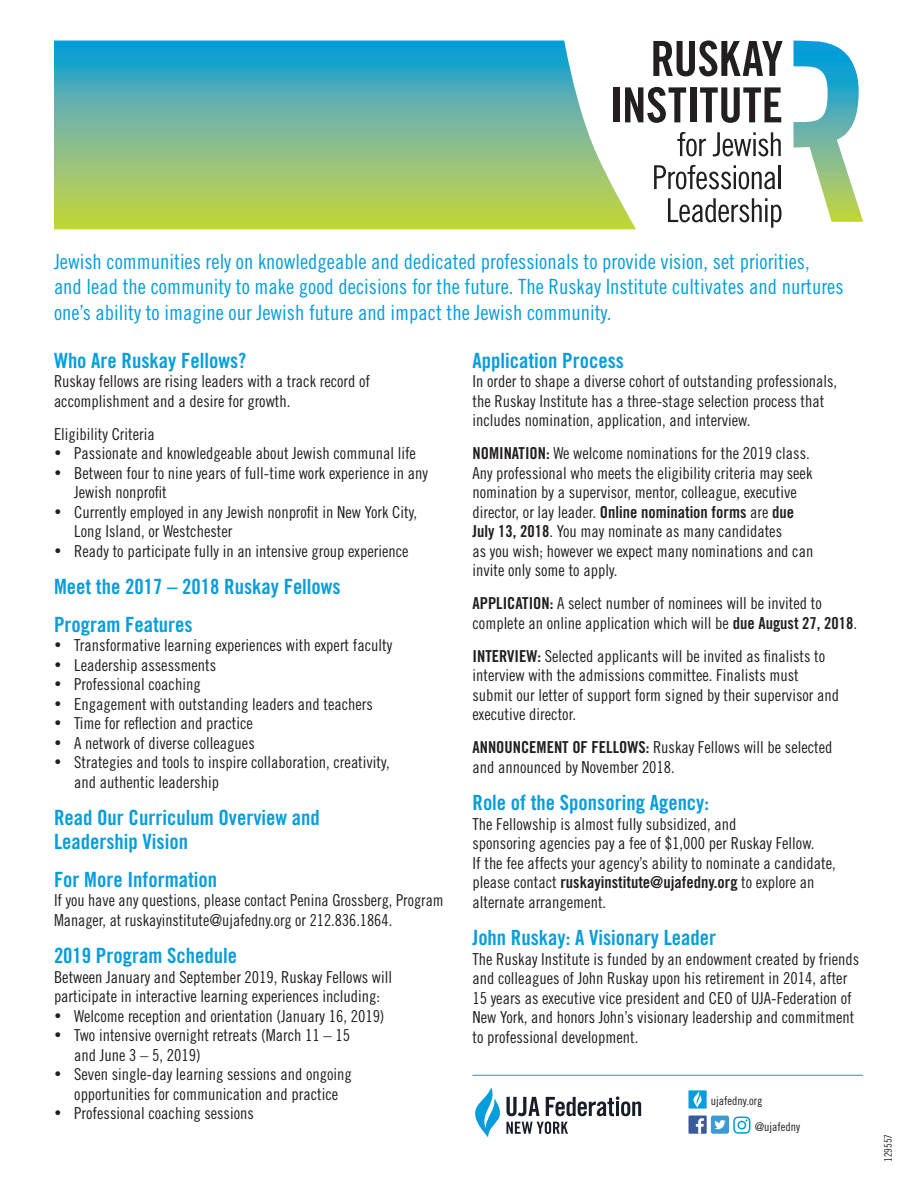
<style>
.page{position:relative;width:918px;height:1188px;background:#fff}
.page>*{position:absolute;margin:0;border:0;box-sizing:border-box;transform-origin:0 0}
.t1{font:21px/25.5px "Trade Gothic LT Std Cn 18";color:#069ddc}
.t2{font:21px/24px "Trade Gothic LT Std Bd Cn 20";color:#069ddc}
.t3{font:16.5px/19.5px "Trade Gothic LT Std Cn 18";color:#231f20}
.t4{font:12px "Trade Gothic LT Std Cn 18";color:#231f20}
.t5{font:10.5px "Trade Gothic LT Std Cn 18";color:#231f20}
.s1{font-family:"Trade Gothic LT Std Bd Cn 20"}
</style>
<div class="page">
<svg style="left:653px;top:40px;width:130px;height:36px"></svg>
<svg style="left:636px;top:87px;width:50px;height:36px"></svg>
<div style="left:690px;top:87px;width:6px;height:35px;background:#231f20"></div>
<svg style="left:700px;top:87px;width:81px;height:36px"></svg>
<svg style="left:677px;top:132px;width:29px;height:24px"></svg>
<svg style="left:713px;top:132px;width:68px;height:24px"></svg>
<svg style="left:654px;top:165px;width:121px;height:24px"></svg>
<hr style="left:778px;top:165px;width:3px;height:24px;background:#231f20">
<svg style="left:668px;top:198px;width:114px;height:30px"></svg>
<svg style="left:793px;top:41px;width:70px;height:181px"></svg>
<svg style="left:54px;top:40px;width:582px;height:189px;background:#80be95"></svg>
<div style="left:711px;top:1116px;width:18px;height:18px;background:#3c9bd5;border-radius:2px"></div>
<svg style="left:714px;top:1120px;width:12px;height:9px"></svg>
<div style="left:689px;top:1116px;width:18px;height:18px;background:#3b5a9a"></div>
<svg style="left:696px;top:1118px;width:8px;height:16px"></svg>
<svg style="left:733px;top:1116px;width:17px;height:18px"></svg>
<div style="left:688px;top:1090px;width:19px;height:19px;background:#069ddc"></div>
<svg style="left:693px;top:1091px;width:9px;height:17px"></svg>
<svg style="left:475px;top:1087px;width:166px;height:50px"></svg>
<hr style="left:472px;top:1075px;width:391px;height:1px;background:#069ddc">
<p class="t1" style="left:54px;top:248px;width:791px">Jewish communities rely on knowledgeable and dedicated professionals to provide vision, set priorities,<br>and lead the community to make good decisions for the future. The Ruskay Institute cultivates and nurtures one’s ability to imagine our Jewish future and impact the Jewish community.</p>
<p class="t2" style="left:54px;top:348px;width:194px">Who Are Ruskay Fellows?</p>
<p class="t3" style="left:54px;top:371px;width:318px">Ruskay fellows are rising leaders with a track record of accomplishment and a desire for growth.</p>
<p class="t3" style="left:54px;top:424px;width:102px">Eligibility Criteria</p>
<p class="t3" style="left:54px;top:443px;width:364px">• Passionate and knowledgeable about Jewish communal life</p>
<p class="t3" style="left:74px;top:463px;width:355px;text-indent:-20px">• Between four to nine years of full-time work experience in any<br>Jewish nonprofit</p>
<p class="t3" style="left:74px;top:502px;width:345px;text-indent:-20px">• Currently employed in any Jewish nonprofit in New York City,<br>Long Island, or Westchester</p>
<p class="t3" style="left:54px;top:541px;width:356px">• Ready to participate fully in an intensive group experience</p>
<p class="t2" style="left:54px;top:574px;width:288px">Meet the 2017 – 2018 Ruskay Fellows</p>
<p class="t2" style="left:54px;top:612px;width:140px">Program Features</p>
<p class="t3" style="left:54px;top:635px;width:340px">• Transformative learning experiences with expert faculty</p>
<p class="t3" style="left:54px;top:655px;width:164px">• Leadership assessments</p>
<p class="t3" style="left:54px;top:674px;width:148px">• Professional coaching</p>
<p class="t3" style="left:54px;top:694px;width:320px">• Engagement with outstanding leaders and teachers</p>
<p class="t3" style="left:54px;top:713px;width:200px">• Time for reflection and practice</p>
<p class="t3" style="left:54px;top:733px;width:202px">• A network of diverse colleagues</p>
<p class="t3" style="left:74px;top:752px;width:317px;text-indent:-20px">• Strategies and tools to inspire collaboration, creativity, and authentic leadership</p>
<p class="t2" style="left:54px;top:805px;width:267px">Read Our Curriculum Overview and<br>Leadership Vision</p>
<p class="t2" style="left:54px;top:867px;width:165px">For More Information</p>
<p class="t3" style="left:54px;top:890px;width:391px">If you have any questions, please contact Penina Grossberg, Program<br>Manager, at ruskayinstitute@ujafedny.org or 212.836.1864.</p>
<p class="t2" style="left:54px;top:943px;width:185px">2019 Program Schedule</p>
<p class="t3" style="left:54px;top:967px;width:340px">Between January and September 2019, Ruskay Fellows will participate in interactive learning experiences including:</p>
<p class="t3" style="left:54px;top:1006px;width:332px">• Welcome reception and orientation (January 16, 2019)</p>
<p class="t3" style="left:74px;top:1025px;width:277px;text-indent:-20px">• Two intensive overnight retreats (March 11 – 15 and June 3 – 5, 2019)</p>
<p class="t3" style="left:54px;top:1064px;width:299px;text-align:center">• Seven single-day learning sessions and ongoing opportunities for communication and practice</p>
<p class="t3" style="left:54px;top:1103px;width:201px">• Professional coaching sessions</p>
<p class="t2" style="left:472px;top:348px;width:153px">Application Process</p>
<p class="t3" style="left:472px;top:371px;width:366px">In order to shape a diverse cohort of outstanding professionals, the Ruskay Institute has a three-stage selection process that includes nomination, application, and interview.</p>
<p class="t3" style="left:472px;top:443px;width:342px"><span class="s1">NOMINATION:</span> We welcome nominations for the 2019 class.<br>Any professional who meets the eligibility criteria may seek nomination by a supervisor, mentor, colleague, executive director, or lay leader. <span class="s1">Online nomination forms</span> are <span class="s1">due July 13, 2018</span>. You may nominate as many candidates<br>as you wish; however we expect many nominations and can invite only some to apply.</p>
<p class="t3" style="left:472px;top:593px;width:386px"><span class="s1">APPLICATION:</span> A select number of nominees will be invited to complete an online application which will be <span class="s1">due August 27, 2018</span>.</p>
<p class="t3" style="left:472px;top:646px;width:368px"><span class="s1">INTERVIEW:</span> Selected applicants will be invited as finalists to interview with the admissions committee. Finalists must submit our letter of support form signed by their supervisor and executive director.</p>
<p class="t3" style="left:472px;top:737px;width:362px"><span class="s1">ANNOUNCEMENT OF FELLOWS:</span> Ruskay Fellows will be selected and announced by November 2018.</p>
<p class="t2" style="left:472px;top:790px;width:238px">Role of the Sponsoring Agency:</p>
<p class="t3" style="left:472px;top:814px;width:365px">The Fellowship is almost fully subsidized, and<br>sponsoring agencies pay a fee of $1,000 per Ruskay Fellow.<br>If the fee affects your agency’s ability to nominate a candidate, please contact <span class="s1">ruskayinstitute@ujafedny.org</span> to explore an alternate arrangement.</p>
<p class="t2" style="left:473px;top:925px;width:245px">John Ruskay: A Visionary Leader</p>
<p class="t3" style="left:473px;top:949px;width:388px">The Ruskay Institute is funded by an endowment created by friends and colleagues of John Ruskay upon his retirement in 2014, after 15 years as executive vice president and CEO of UJA-Federation of New York, and honors John’s visionary leadership and commitment to professional development.</p>
<p class="t4" style="left:711px;top:1094px;width:53px">ujafedny.org</p>
<p class="t4" style="left:755px;top:1119px;width:47px">@ujafedny</p>
<p class="t5" style="left:882px;top:1162px;width:29px;rotate:-90deg">129557</p>
</div>
